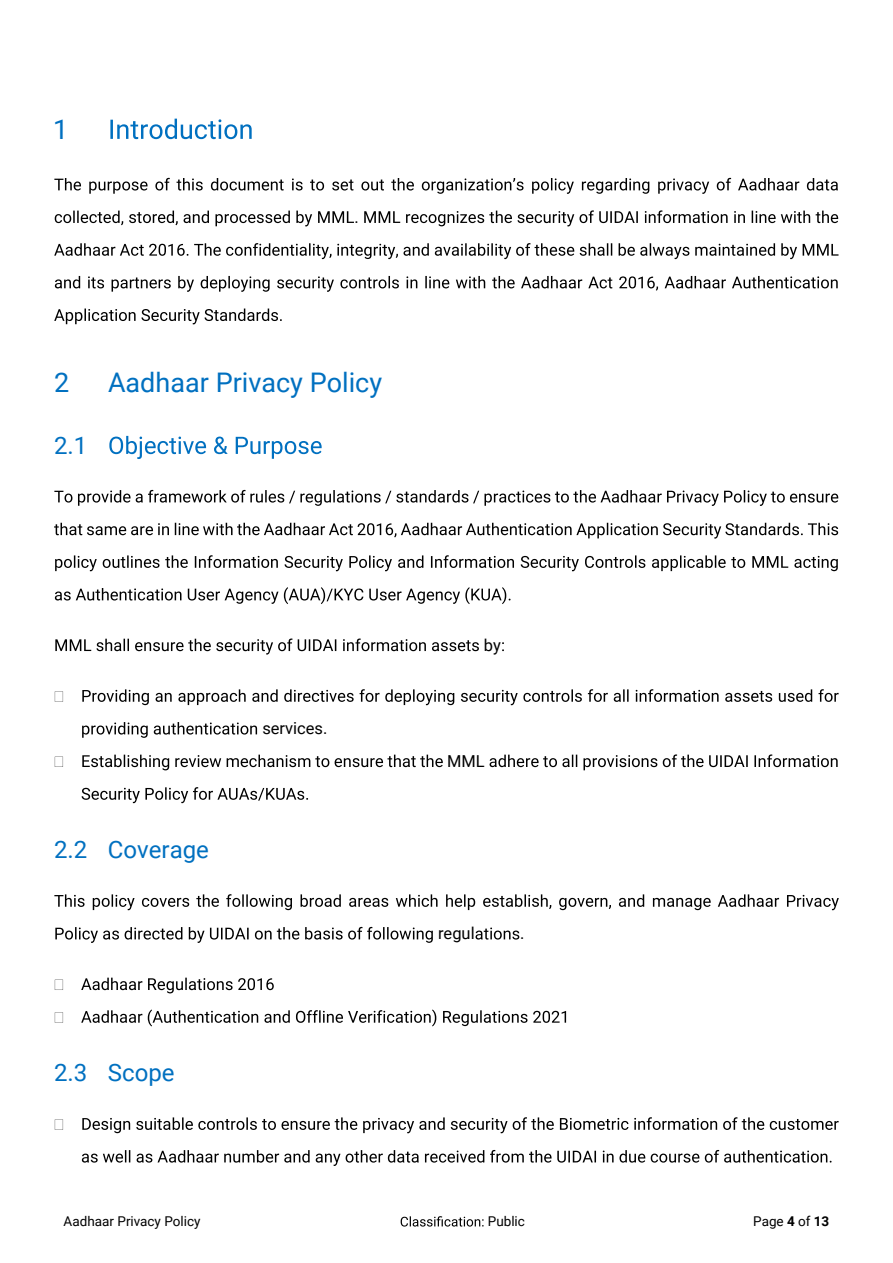
<style>
.page{position:relative;width:893px;height:1263px;background:#fff}
.page>*{position:absolute;margin:0;border:0;box-sizing:border-box;transform-origin:0 0}
.t1{font:27px "Roboto";color:#0070c0}
.t2{font:24px "Roboto";color:#0070c0}
.t3{font:16.5px "Roboto";color:#000}
.t4{font:13.5px "Roboto";color:#000}
.s1{font-weight:700}
</style>
<div class="page">
<svg style="left:401px;top:1216px;width:83px;height:10px"></svg>
<svg style="left:110px;top:119px;width:142px;height:20px"></svg>
<svg style="left:54px;top:178px;width:520px;height:16px"></svg>
<svg style="left:582px;top:178px;width:256px;height:16px"></svg>
<svg style="left:55px;top:211px;width:68px;height:14px"></svg>
<svg style="left:129px;top:211px;width:49px;height:14px"></svg>
<svg style="left:184px;top:211px;width:170px;height:15px"></svg>
<svg style="left:364px;top:210px;width:474px;height:16px"></svg>
<svg style="left:54px;top:243px;width:785px;height:16px"></svg>
<svg style="left:55px;top:276px;width:783px;height:16px"></svg>
<svg style="left:54px;top:309px;width:228px;height:15px"></svg>
<svg style="left:109px;top:436px;width:213px;height:23px"></svg>
<svg style="left:54px;top:490px;width:784px;height:16px"></svg>
<svg style="left:54px;top:523px;width:784px;height:16px"></svg>
<svg style="left:55px;top:555px;width:783px;height:16px"></svg>
<svg style="left:55px;top:587px;width:456px;height:17px"></svg>
<svg style="left:55px;top:638px;width:424px;height:17px"></svg>
<svg style="left:55px;top:691px;width:8px;height:11px"></svg>
<svg style="left:82px;top:689px;width:757px;height:16px"></svg>
<svg style="left:82px;top:722px;width:66px;height:16px"></svg>
<svg style="left:154px;top:722px;width:103px;height:13px"></svg>
<svg style="left:55px;top:757px;width:8px;height:10px"></svg>
<svg style="left:82px;top:755px;width:361px;height:15px"></svg>
<svg style="left:490px;top:754px;width:348px;height:16px"></svg>
<svg style="left:82px;top:787px;width:226px;height:16px"></svg>
<svg style="left:54px;top:894px;width:497px;height:16px"></svg>
<svg style="left:559px;top:898px;width:52px;height:12px"></svg>
<svg style="left:619px;top:894px;width:220px;height:16px"></svg>
<svg style="left:55px;top:927px;width:378px;height:16px"></svg>
<svg style="left:476px;top:927px;width:43px;height:12px"></svg>
<svg style="left:55px;top:980px;width:8px;height:10px"></svg>
<svg style="left:81px;top:978px;width:193px;height:15px"></svg>
<svg style="left:55px;top:1012px;width:8px;height:11px"></svg>
<svg style="left:81px;top:1009px;width:485px;height:17px"></svg>
<svg style="left:55px;top:1119px;width:8px;height:11px"></svg>
<svg style="left:82px;top:1117px;width:757px;height:16px"></svg>
<svg style="left:82px;top:1150px;width:750px;height:16px"></svg>
<h1 class="t1" style="left:53px;top:110px;width:17px">1</h1>
<p class="t3" style="left:354px;top:206px;width:6px">.</p>
<h1 class="t1" style="left:54px;top:363px;width:17px">2</h1>
<h1 class="t1" style="left:108px;top:363px;width:276px">Aadhaar Privacy Policy</h1>
<h2 class="t2" style="left:54px;top:429px;width:35px">2.1</h2>
<h2 class="t2" style="left:54px;top:833px;width:156px">2.2 Coverage</h2>
<p class="t3" style="left:262px;top:717px;width:67px">services.</p>
<h2 class="t2" style="left:54px;top:1056px;width:122px">2.3 Scope</h2>
<p class="t3" style="left:484px;top:634px;width:19px">by</p>
<p class="t3" style="left:447px;top:749px;width:39px">MML</p>
<p class="t3" style="left:438px;top:922px;width:38px">regul</p>
<p class="t3" style="left:520px;top:922px;width:6px">.</p>
<p class="t4" style="left:64px;top:1212px;width:138px">Aadhaar Privacy Policy</p>
<p class="t4" style="left:488px;top:1212px;width:39px">Public</p>
<p class="t4" style="left:753px;top:1212px;width:78px">Page <span class="s1">4</span> of <span class="s1">13</span></p>
</div>
